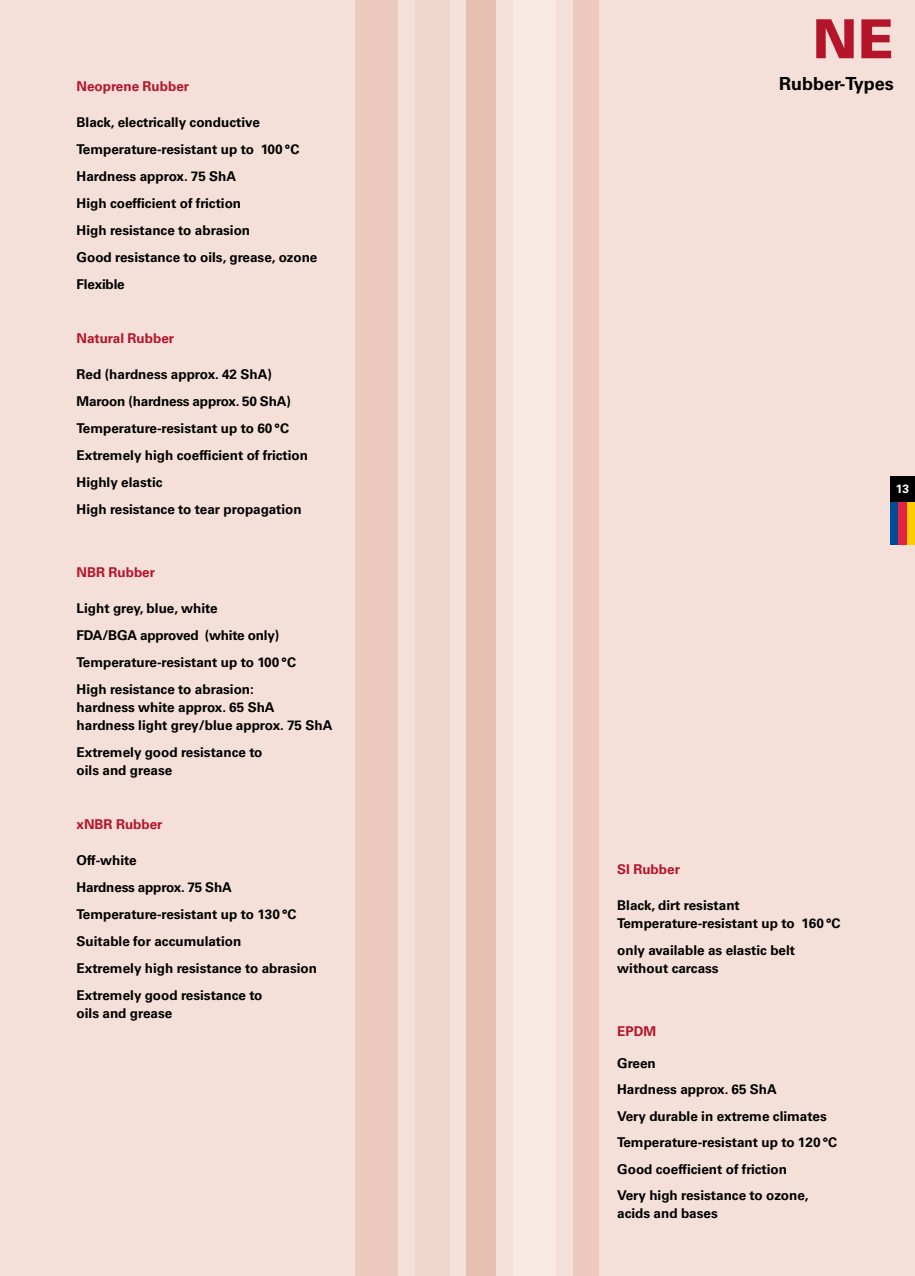
<style>
.page{position:relative;width:915px;height:1276px;background:#fff}
.page>*{position:absolute;margin:0;border:0;box-sizing:border-box;transform-origin:0 0}
.t1{font:900 54px "Univers LT Std";color:#b5152b}
.t2{font:700 18px "Univers LT Std";color:#000}
.t3{font:700 13.5px/27px "Univers LT Std";color:#000}
.t4{font:700 13.5px "Univers LT Std";color:#b5152b}
.t5{font:700 12px "Univers LT Std";color:#fff}
</style>
<div class="page">
<div style="left:0;top:0;width:914px;height:1276px;background:#f4e0d8"></div>
<div style="left:512px;top:0;width:43px;height:1276px;background:#f8eae5"></div>
<div style="left:572px;top:0;width:26px;height:1276px;background:#eccabe"></div>
<div style="left:415px;top:0;width:34px;height:1276px;background:#f0d5cb"></div>
<div style="left:466px;top:0;width:29px;height:1276px;background:#e8c0b2"></div>
<div style="left:355px;top:0;width:43px;height:1276px;background:#eccabe"></div>
<div style="left:889px;top:476px;width:25px;height:26px;background:#000"></div>
<div style="left:889px;top:502px;width:9px;height:42px;background:#004b95"></div>
<div style="left:898px;top:502px;width:8px;height:42px;background:#e42343"></div>
<div style="left:906px;top:502px;width:8px;height:42px;background:#fecc00"></div>
<h1 class="t1" style="left:812px;top:5px;width:82px">NE</h1>
<p class="t4" style="left:77px;top:78px;width:114px">Neoprene Rubber</p>
<h2 class="t2" style="left:778px;top:73px;width:116px">Rubber-Types</h2>
<p class="t3" style="left:77px;top:109px;width:242px">Black, electrically conductive<br>Temperature-resistant up to 100 °C<br>Hardness approx. 75 ShA<br>High coefficient of friction<br>High resistance to abrasion<br>Good resistance to oils, grease, ozone<br>Flexible</p>
<p class="t4" style="left:77px;top:330px;width:99px">Natural Rubber</p>
<p class="t3" style="left:77px;top:361px;width:233px">Red (hardness approx. 42 ShA)<br>Maroon (hardness approx. 50 ShA)<br>Temperature-resistant up to 60 °C<br>Extremely high coefficient of friction<br>Highly elastic<br>High resistance to tear propagation</p>
<p class="t4" style="left:77px;top:564px;width:80px">NBR Rubber</p>
<p class="t3" style="left:77px;top:595px;width:221px">Light grey, blue, white<br>FDA/BGA approved (white only)<br>Temperature-resistant up to 100 °C<br>High resistance to abrasion:</p>
<p class="t3" style="left:77px;top:698px;width:257px;line-height:18px">hardness white approx. 65 ShA hardness light grey/blue approx. 75 ShA</p>
<p class="t3" style="left:77px;top:743px;width:187px;line-height:18px">Extremely good resistance to oils and grease</p>
<p class="t4" style="left:77px;top:816px;width:87px">xNBR Rubber</p>
<p class="t3" style="left:77px;top:847px;width:242px">Off-white<br>Hardness approx. 75 ShA<br>Temperature-resistant up to 130 °C<br>Suitable for accumulation<br>Extremely high resistance to abrasion<br>Extremely good resistance to</p>
<p class="t3" style="left:77px;top:1000px;width:97px">oils and grease</p>
<p class="t5" style="left:895px;top:481px;width:15px">13</p>
<p class="t4" style="left:617px;top:861px;width:64px">SI Rubber</p>
<p class="t3" style="left:617px;top:896px;width:225px;line-height:18px">Black, dirt resistant<br>Temperature-resistant up to 160 °C</p>
<p class="t3" style="left:617px;top:941px;width:179px;line-height:18px">only available as elastic belt without carcass</p>
<p class="t4" style="left:617px;top:1023px;width:40px">EPDM</p>
<p class="t3" style="left:617px;top:1049px;width:221px;line-height:26.5px">Green<br>Hardness approx. 65 ShA<br>Very durable in extreme climates<br>Temperature-resistant up to 120 °C<br>Good coefficient of friction<br>Very high resistance to ozone,</p>
<p class="t3" style="left:617px;top:1200px;width:102px">acids and bases</p>
</div>
